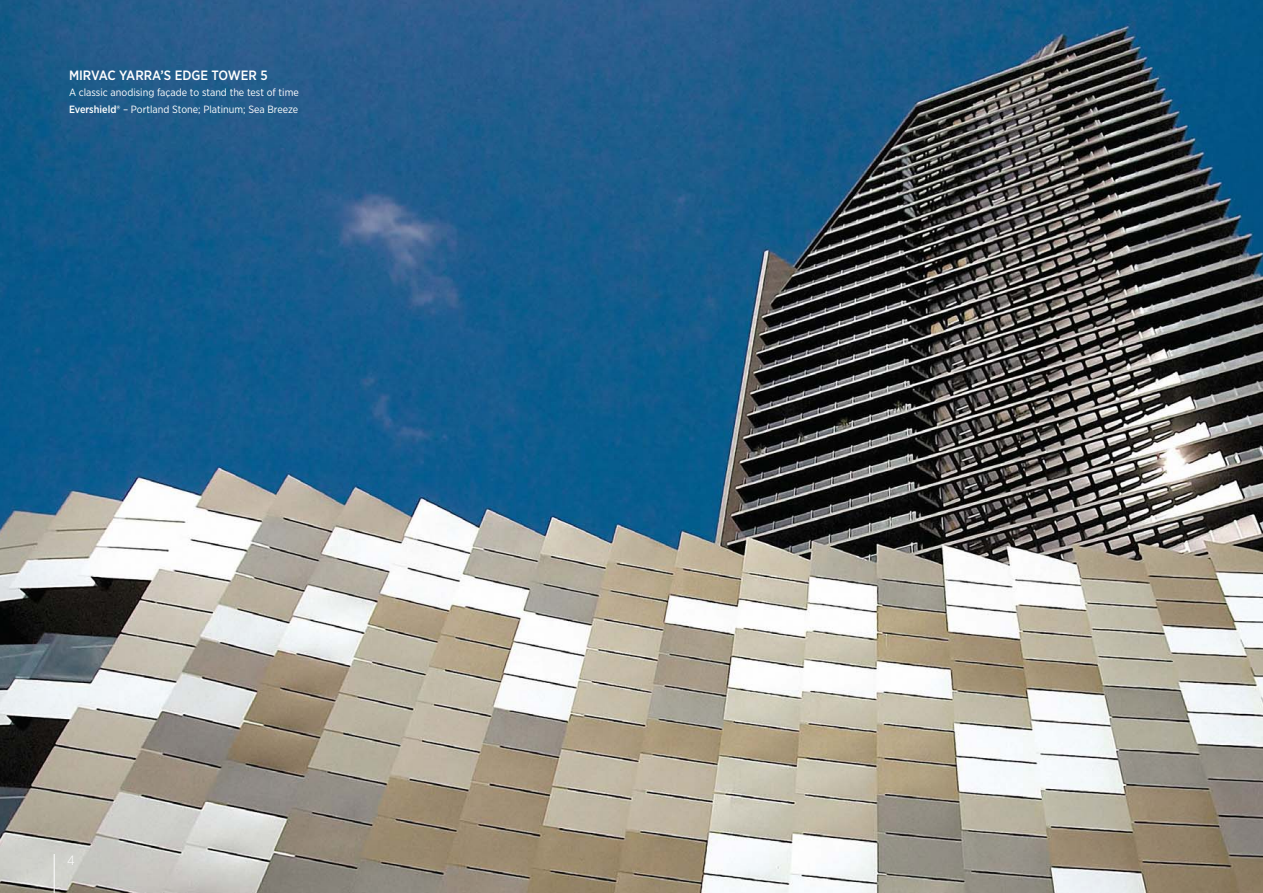
<style>
.page{position:relative;width:1263px;height:893px;background:#fff}
.page>*{position:absolute;margin:0;border:0;box-sizing:border-box;transform-origin:0 0}
.t1{font:500 13.5px "Gotham Narrow";color:#fff}
.t2{font:300 13.5px "Gotham Narrow";color:#fff}
.t3{font:10.5px/16.5px "Gotham Narrow";color:#fff}
.s1{font-weight:500}
</style>
<div class="page">
<img style="left:0;top:0;width:1263px;height:893px">
<hr style="left:54px;top:854px;width:1px;height:39px;background:#fff">
<p class="t1" style="left:69px;top:69px;width:200px">MIRVAC YARRA’S EDGE TOWER 5</p>
<p class="t3" style="left:69px;top:85px;width:231px">A classic anodising façade to stand the test of time<br><span class="s1">Evershield®</span> – Portland Stone; Platinum; Sea Breeze</p>
<p class="t2" style="left:67px;top:854px;width:9px">4</p>
</div>
